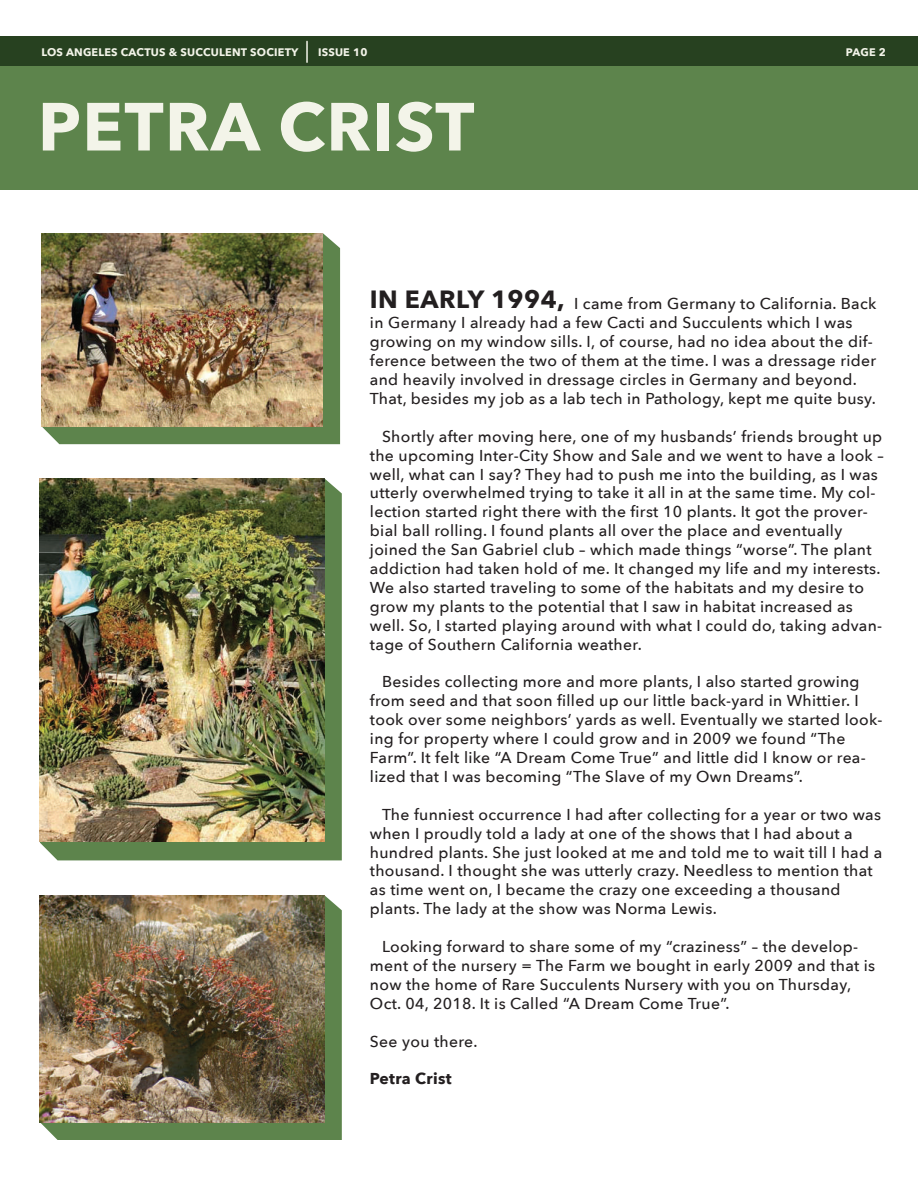
<style>
.page{position:relative;width:918px;height:1188px;background:#fff}
.page>*{position:absolute;margin:0;border:0;box-sizing:border-box;transform-origin:0 0}
.t1{font:700 67.2px "Avenir Next";letter-spacing:.02em;color:#f3f4e9}
.t2{font:700 24.9px "Avenir Next";letter-spacing:.02em;color:#231f20}
.t3{font:500 15.75px/18.9px "Avenir Next";letter-spacing:.02em;color:#231f20}
.t4{font:700 15.75px "Avenir Next";letter-spacing:.02em;color:#231f20}
.t5{font:700 10.95px "Avenir Next";letter-spacing:.02em;color:#f3f4e9}
</style>
<div class="page">
<div style="left:0;top:37px;width:918px;height:30px;background:#274120"></div>
<hr style="left:306px;top:41px;width:2px;height:21px;background:#f3f4e9">
<div style="left:0;top:66px;width:918px;height:124px;background:#5d844c"></div>
<svg style="left:42px;top:233px;width:298px;height:211px;background:#668853"></svg>
<img style="left:42px;top:234px;width:281px;height:192px">
<svg style="left:40px;top:479px;width:302px;height:381px;background:#62844f"></svg>
<img style="left:40px;top:479px;width:284px;height:362px">
<svg style="left:40px;top:895px;width:302px;height:245px;background:#648652"></svg>
<img style="left:40px;top:895px;width:284px;height:227px">
<p class="t5" style="left:41px;top:43px;width:259px">LOS ANGELES CACTUS &amp; SUCCULENT SOCIETY</p>
<p class="t5" style="left:318px;top:43px;width:51px">ISSUE 10</p>
<p class="t5" style="left:846px;top:43px;width:42px">PAGE 2</p>
<h1 class="t1" style="left:38px;top:69px;width:438px">PETRA CRIST</h1>
<h2 class="t2" style="left:370px;top:278px;width:197px">IN EARLY 1994,</h2>
<p class="t3" style="left:370px;top:294px;width:508px;text-indent:204px">I came from Germany to California. Back in Germany I already had a few Cacti and Succulents which I was growing on my window sills. I, of course, had no idea about the dif&shy;ference between the two of them at the time. I was a dressage rider and heavily involved in dressage circles in Germany and beyond.<br>That, besides my job as a lab tech in Pathology, kept me quite busy.</p>
<p class="t3" style="left:370px;top:426px;width:515px;text-indent:12px">Shortly after moving here, one of my husbands’ friends brought up the upcoming Inter-City Show and Sale and we went to have a look – well, what can I say? They had to push me into the building, as I was utterly overwhelmed trying to take it all in at the same time. My col&shy;lection started right there with the first 10 plants. It got the prover&shy;bial ball rolling. I found plants all over the place and eventually joined the San Gabriel club – which made things “worse”. The plant addiction had taken hold of me. It changed my life and my interests.<br>We also started traveling to some of the habitats and my desire to grow my plants to the potential that I saw in habitat increased as well. So, I started playing around with what I could do, taking advan&shy;tage of Southern California weather.</p>
<p class="t3" style="left:370px;top:672px;width:514px;text-indent:12px">Besides collecting more and more plants, I also started growing from seed and that soon filled up our little back-yard in Whittier. I took over some neighbors’ yards as well. Eventually we started look&shy;ing for property where I could grow and in 2009 we found “The Farm”. It felt like “A Dream Come True” and little did I know or rea&shy;lized that I was becoming “The Slave of my Own Dreams”.</p>
<p class="t3" style="left:370px;top:804px;width:514px;text-indent:12px">The funniest occurrence I had after collecting for a year or two was when I proudly told a lady at one of the shows that I had about a hundred plants. She just looked at me and told me to wait till I had a thousand. I thought she was utterly crazy. Needless to mention that as time went on, I became the crazy one exceeding a thousand plants. The lady at the show was Norma Lewis.</p>
<p class="t3" style="left:370px;top:937px;width:507px;text-indent:12px">Looking forward to share some of my “craziness” – the develop&shy;ment of the nursery = The Farm we bought in early 2009 and that is now the home of Rare Succulents Nursery with you on Thursday, Oct. 04, 2018. It is Called “A Dream Come True”.</p>
<p class="t3" style="left:370px;top:1031px;width:109px">See you there.</p>
<p class="t4" style="left:370px;top:1065px;width:83px">Petra Crist</p>
</div>
